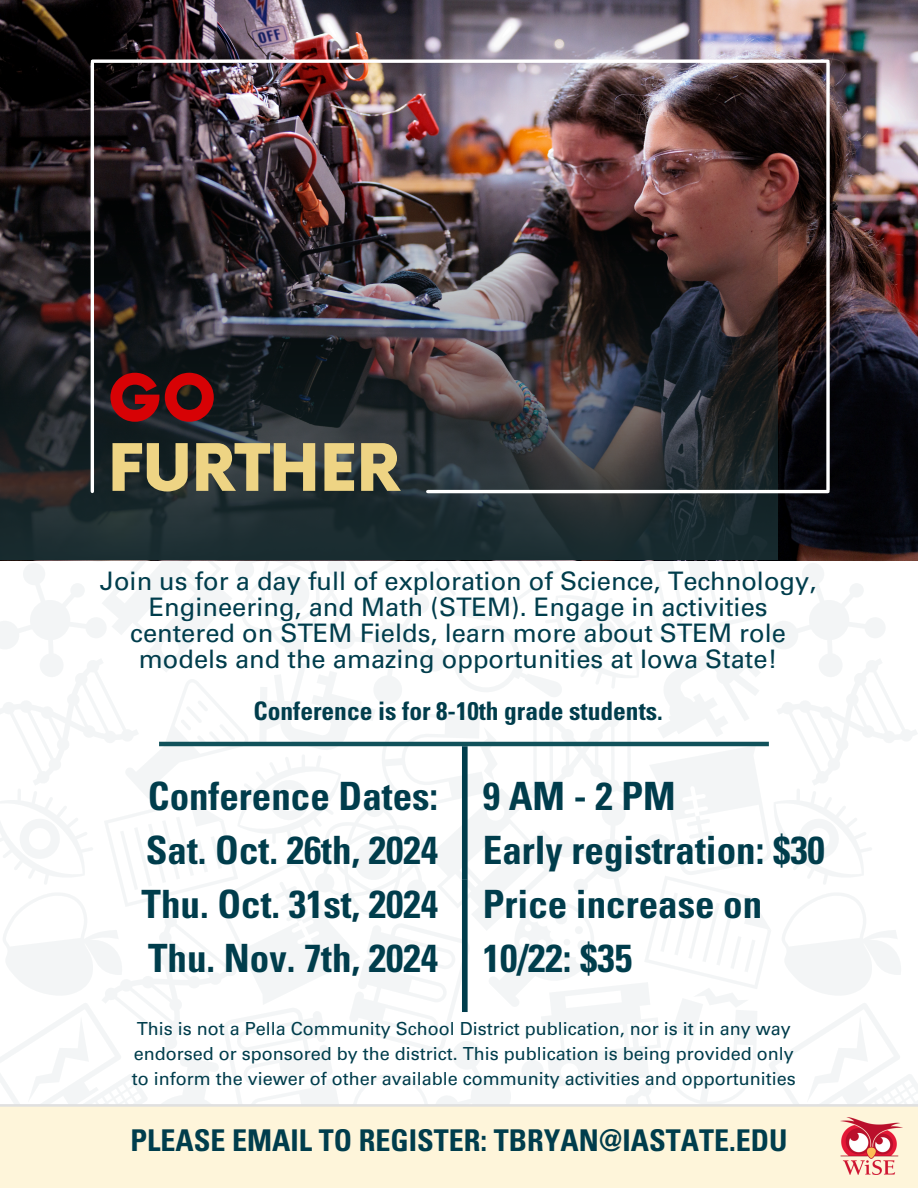
<style>
.page{position:relative;width:918px;height:1188px;background:#fff}
.page>*{position:absolute;margin:0;border:0;box-sizing:border-box;transform-origin:0 0}
.t1{font:900 63.6px/69.8px "Now";color:#eed484}
.t2{font:700 condensed 39px/54px "Univers LT Std";color:#003d4c;text-align:justify}
.t3{font:700 condensed 30px "Univers LT Std";color:#003d4c}
.t4{font:25.5px/25.8px "Univers LT Std";color:#003d4c;text-align:center}
.t5{font:700 condensed 25.5px "Univers LT Std";color:#003d4c}
.t6{font:18px/24.8px "Univers LT Std";color:#003d4c}
.s1{color:#d70205}
</style>
<div class="page">
<svg style="left:0;top:561px;width:918px;height:543px"></svg>
<hr style="left:0;top:1104px;width:918px;height:3px;background:#e3e3e0">
<div style="left:0;top:1107px;width:918px;height:81px;background:#fef5da"></div>
<img style="left:0;top:0;width:918px;height:561px">
<img style="left:0;top:147px;width:778px;height:413px">
<hr style="left:92px;top:60px;width:736px;height:3px;background:#fff">
<hr style="left:428px;top:490px;width:400px;height:3px;background:#fff">
<hr style="left:91px;top:63px;width:3px;height:428px;background:#fff">
<svg style="left:826px;top:63px;width:4px;height:427px"></svg>
<img style="left:840px;top:1118px;width:62px;height:56px">
<div style="left:462px;top:746px;width:6px;height:133px;background:#003d4c"></div>
<hr style="left:159px;top:742px;width:610px;height:4px;background:#11525b">
<div style="left:462px;top:879px;width:6px;height:133px;background:#003d4c"></div>
<p class="t1" style="left:108px;top:367px;width:294px"><span class="s1">GO<br></span>FURTHER</p>
<h5 class="t4" style="left:100px;top:572px;width:718px">Join us for a day full of exploration of Science, Technology, Engineering, and Math (STEM). Engage in activities centered on STEM Fields, learn more about STEM role models and the amazing opportunities at Iowa State!</h5>
<h4 class="t5" style="left:254px;top:701px;width:411px">Conference is for 8-10th grade students.</h4>
<h2 class="t2" style="left:142px;top:775px;width:298px">Conference Dates:<br>Sat. Oct. 26th, 2024<br>Thu. Oct. 31st, 2024<br>Thu. Nov. 7th, 2024</h2>
<p class="t2" style="left:483px;top:775px;width:344px;text-align:left">9AM-2PM<br>Early registration: $30<br>Price increase on<br>10/22: $35</p>
<h2 class="t6" style="left:132px;top:1019px;width:666px">This is not a Pella Community School District publication, nor is it in any way endorsed or sponsored by the district. This publication is being provided only to inform the viewer of other available community activities and opportunities</h2>
<p class="t3" style="left:131px;top:1130px;width:658px">PLEASE EMAIL TO REGISTER: TBRYAN@IASTATE.EDU</p>
</div>
